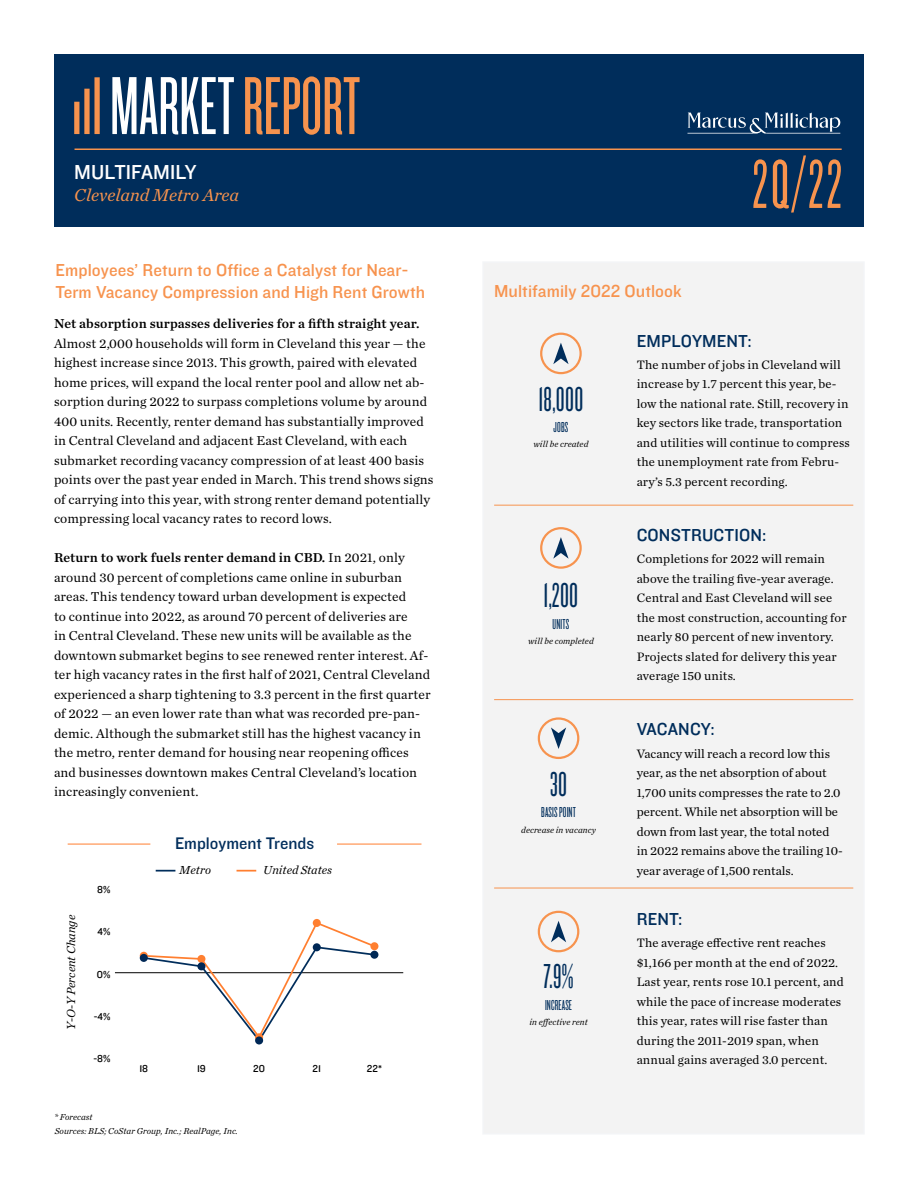
<style>
.page{position:relative;width:918px;height:1188px;background:#fff}
.page>*{position:absolute;margin:0;border:0;box-sizing:border-box;transform-origin:0 0}
.t1{font:85.5px "Knockout 26 Junior Flywght";color:#fff}
.t2{font:72px "Knockout 26 Junior Flywght";color:#f7934e}
.t3{font:36px "Knockout 26 Junior Flywght";letter-spacing:.01em;color:#002d5b}
.t4{font:21px "Knockout 31 Junior Middlewt";color:#fff}
.t5{font:18px/22.5px "Knockout 31 Junior Middlewt";letter-spacing:.005em;color:#f7934e}
.t6{font:18px "Knockout 31 Junior Middlewt";letter-spacing:.01em;color:#002d5b}
.t7{font:italic 18px "Chronicle Text G1";color:#f7934e}
.t8{font:17.4px "Knockout 31 Junior Middlewt";color:#002d5b}
.t9{font:15px "Knockout 26 Junior Flywght";letter-spacing:.01em;color:#002d5b}
.t10{font:13.5px/19.5px "Chronicle Text G1";letter-spacing:.01em;color:#000}
.t11{font:13.5px "Chronicle Text G1 Semi";letter-spacing:.01em;color:#000}
.t12{font:12.75px/19.5px "Chronicle Text G1";letter-spacing:.01em;color:#000}
.t13{font:italic 12.15px "Chronicle Text G1";color:#000}
.t14{font:10.5px "Knockout 31 Junior Middlewt";color:#000}
.t15{font:italic 9px "Chronicle Text G1";letter-spacing:.005em;color:#000}
.s1{color:#f7934e}
.s2{font-family:"Chronicle Text G1"}
</style>
<div class="page">
<div style="left:483px;top:262px;width:381px;height:872px;background:#f3f3f3"></div>
<svg style="left:551px;top:727px;width:15px;height:22px"></svg>
<div style="left:538px;top:717px;width:41px;height:42px;border:2px solid #f7934e;border-radius:50%"></div>
<svg style="left:553px;top:537px;width:16px;height:22px"></svg>
<div style="left:540px;top:527px;width:42px;height:42px;border:2px solid #f7934e;border-radius:50%"></div>
<svg style="left:551px;top:921px;width:15px;height:21px"></svg>
<div style="left:538px;top:911px;width:41px;height:41px;border:2px solid #f7934e;border-radius:50%"></div>
<svg style="left:553px;top:343px;width:16px;height:21px"></svg>
<div style="left:540px;top:333px;width:42px;height:41px;border:2px solid #f7934e;border-radius:50%"></div>
<hr style="left:494px;top:699px;width:359px;height:1px;background:#f7934e">
<hr style="left:494px;top:888px;width:359px;height:1px;background:#f7934e">
<hr style="left:494px;top:505px;width:359px;height:1px;background:#f7934e">
<hr style="left:68px;top:844px;width:82px;height:1px;background:#ff7f30">
<hr style="left:337px;top:844px;width:84px;height:1px;background:#ff7f30">
<svg style="left:237px;top:870px;width:19px;height:2px"></svg>
<svg style="left:156px;top:870px;width:19px;height:2px"></svg>
<hr style="left:115px;top:972px;width:288px;height:1px;background:#000">
<svg style="left:144px;top:922px;width:231px;height:119px"></svg>
<svg style="left:140px;top:952px;width:8px;height:8px"></svg>
<div style="left:197px;top:955px;width:8px;height:8px;background:#ff7f30;border-radius:50%"></div>
<div style="left:255px;top:1033px;width:8px;height:8px;background:#ff7f30;border-radius:50%"></div>
<div style="left:313px;top:919px;width:8px;height:8px;background:#ff7f30;border-radius:50%"></div>
<div style="left:370px;top:942px;width:8px;height:8px;background:#ff7f30;border-radius:50%"></div>
<div style="left:140px;top:954px;width:8px;height:8px;background:#002856;border-radius:50%"></div>
<div style="left:197px;top:962px;width:8px;height:8px;background:#002856;border-radius:50%"></div>
<div style="left:255px;top:1036px;width:8px;height:9px;background:#002856;border-radius:50%"></div>
<div style="left:313px;top:943px;width:8px;height:8px;background:#002856;border-radius:50%"></div>
<div style="left:370px;top:951px;width:8px;height:8px;background:#002856;border-radius:50%"></div>
<div style="left:54px;top:54px;width:810px;height:173px;background:#002d5b"></div>
<hr style="left:75px;top:148px;width:767px;height:2px;background:#f7934e">
<svg style="left:687px;top:113px;width:154px;height:21px"></svg>
<div style="left:74px;top:102px;width:5px;height:32px;background:#f7934e"></div>
<div style="left:84px;top:89px;width:6px;height:45px;background:#f7934e"></div>
<div style="left:94px;top:77px;width:6px;height:57px;background:#f7934e"></div>
<h1 class="t1" style="left:110px;top:58px;width:252px">MARKET <span class="s1">REPORT</span></h1>
<h3 class="t4" style="left:74px;top:158px;width:124px">MULTIFAMILY</h3>
<h3 class="t7" style="left:74px;top:181px;width:166px">Cleveland Metro Area</h3>
<h3 class="t5" style="left:56px;top:258px;width:371px">Employees’ Return to Office a Catalyst for Near-<br>Term Vacancy Compression and High Rent Growth</h3>
<p class="t11" style="left:54px;top:313px;width:367px">Net absorption surpasses deliveries for a fifth straight year.</p>
<p class="t10" style="left:54px;top:333px;width:381px">Almost 2,000 households will form in Cleveland this year — the highest increase since 2013. This growth, paired with elevated home prices, will expand the local renter pool and allow net ab&shy;sorption during 2022 to surpass completions volume by around 400 units. Recently, renter demand has substantially improved in Central Cleveland and adjacent East Cleveland, with each submarket recording vacancy compression of at least 400 basis points over the past year ended in March. This trend shows signs of carrying into this year, with strong renter demand potentially compressing local vacancy rates to record lows.</p>
<p class="t11" style="left:54px;top:547px;width:352px">Return to work fuels renter demand in CBD. <span class="s2">In 2021, only</span></p>
<p class="t10" style="left:54px;top:567px;width:378px">around 30 percent of completions came online in suburban areas. This tendency toward urban development is expected<br>to continue into 2022, as around 70 percent of deliveries are<br>in Central Cleveland. These new units will be available as the downtown submarket begins to see renewed renter interest. Af&shy;ter high vacancy rates in the first half of 2021, Central Cleveland experienced a sharp tightening to 3.3 percent in the first quarter of 2022 — an even lower rate than what was recorded pre-pan&shy;demic. Although the submarket still has the highest vacancy in the metro, renter demand for housing near reopening offices and businesses downtown makes Central Cleveland’s location increasingly convenient.</p>
<p class="t8" style="left:175px;top:832px;width:141px">Employment Trends</p>
<p class="t13" style="left:62px;top:1030px;width:117px;rotate:-90deg">Y-O-Y Percent Change</p>
<p class="t14" style="left:97px;top:882px;width:15px">8%</p>
<p class="t14" style="left:98px;top:925px;width:14px">4%</p>
<p class="t14" style="left:97px;top:967px;width:15px">0%</p>
<p class="t14" style="left:94px;top:1009px;width:18px">-4%</p>
<p class="t14" style="left:93px;top:1052px;width:19px">-8%</p>
<p class="t15" style="left:54px;top:1110px;width:40px">* Forecast</p>
<p class="t13" style="left:179px;top:860px;width:33px">Metro</p>
<p class="t13" style="left:263px;top:860px;width:70px">United States</p>
<p class="t14" style="left:139px;top:1061px;width:10px">18</p>
<p class="t14" style="left:197px;top:1061px;width:10px">19</p>
<p class="t14" style="left:253px;top:1061px;width:13px">20</p>
<p class="t14" style="left:313px;top:1061px;width:10px">21</p>
<p class="t14" style="left:367px;top:1061px;width:16px">22*</p>
<p class="t15" style="left:55px;top:1124px;width:185px">Sources: BLS; CoStar Group, Inc.; RealPage, Inc.</p>
<h3 class="t5" style="left:494px;top:279px;width:189px">Multifamily 2022 Outlook</h3>
<h2 class="t2" style="left:753px;top:144px;width:90px">2Q/22</h2>
<h3 class="t3" style="left:538px;top:379px;width:47px">18,000</h3>
<p class="t9" style="left:554px;top:419px;width:16px">JOBS</p>
<p class="t15" style="left:533px;top:437px;width:56px">will be created</p>
<h3 class="t3" style="left:544px;top:575px;width:36px">1,200</h3>
<p class="t9" style="left:553px;top:615px;width:18px">UNITS</p>
<p class="t15" style="left:528px;top:634px;width:67px">will be completed</p>
<h3 class="t3" style="left:550px;top:764px;width:19px">30</h3>
<p class="t9" style="left:541px;top:804px;width:36px">BASIS POINT</p>
<p class="t15" style="left:521px;top:823px;width:76px">decrease in vacancy</p>
<h3 class="t3" style="left:544px;top:956px;width:31px">7.9%</h3>
<p class="t9" style="left:545px;top:997px;width:29px">INCREASE</p>
<p class="t15" style="left:529px;top:1015px;width:60px">in effective rent</p>
<h3 class="t6" style="left:637px;top:329px;width:117px">EMPLOYMENT:</h3>
<p class="t12" style="left:637px;top:354px;width:215px">The number of jobs in Cleveland will increase by 1.7 percent this year, be&shy;low the national rate. Still, recovery in key sectors like trade, transportation and utilities will continue to compress the unemployment rate from Febru&shy;ary’s 5.3 percent recording.</p>
<h3 class="t6" style="left:637px;top:523px;width:131px">CONSTRUCTION:</h3>
<p class="t12" style="left:637px;top:548px;width:211px">Completions for 2022 will remain above the trailing five-year average.<br>Central and East Cleveland will see the most construction, accounting for nearly 80 percent of new inventory.<br>Projects slated for delivery this year average 150 units.</p>
<h3 class="t6" style="left:637px;top:717px;width:79px">VACANCY:</h3>
<p class="t12" style="left:637px;top:743px;width:208px">Vacancy will reach a record low this year, as the net absorption of about 1,700 units compresses the rate to 2.0 percent. While net absorption will be down from last year, the total noted in 2022 remains above the trailing 10- year average of 1,500 rentals.</p>
<h3 class="t6" style="left:637px;top:907px;width:47px">RENT:</h3>
<p class="t12" style="left:637px;top:932px;width:209px">The average effective rent reaches $1,166 per month at the end of 2022.<br>Last year, rents rose 10.1 percent, and while the pace of increase moderates this year, rates will rise faster than during the 2011-2019 span, when annual gains averaged 3.0 percent.</p>
</div>
